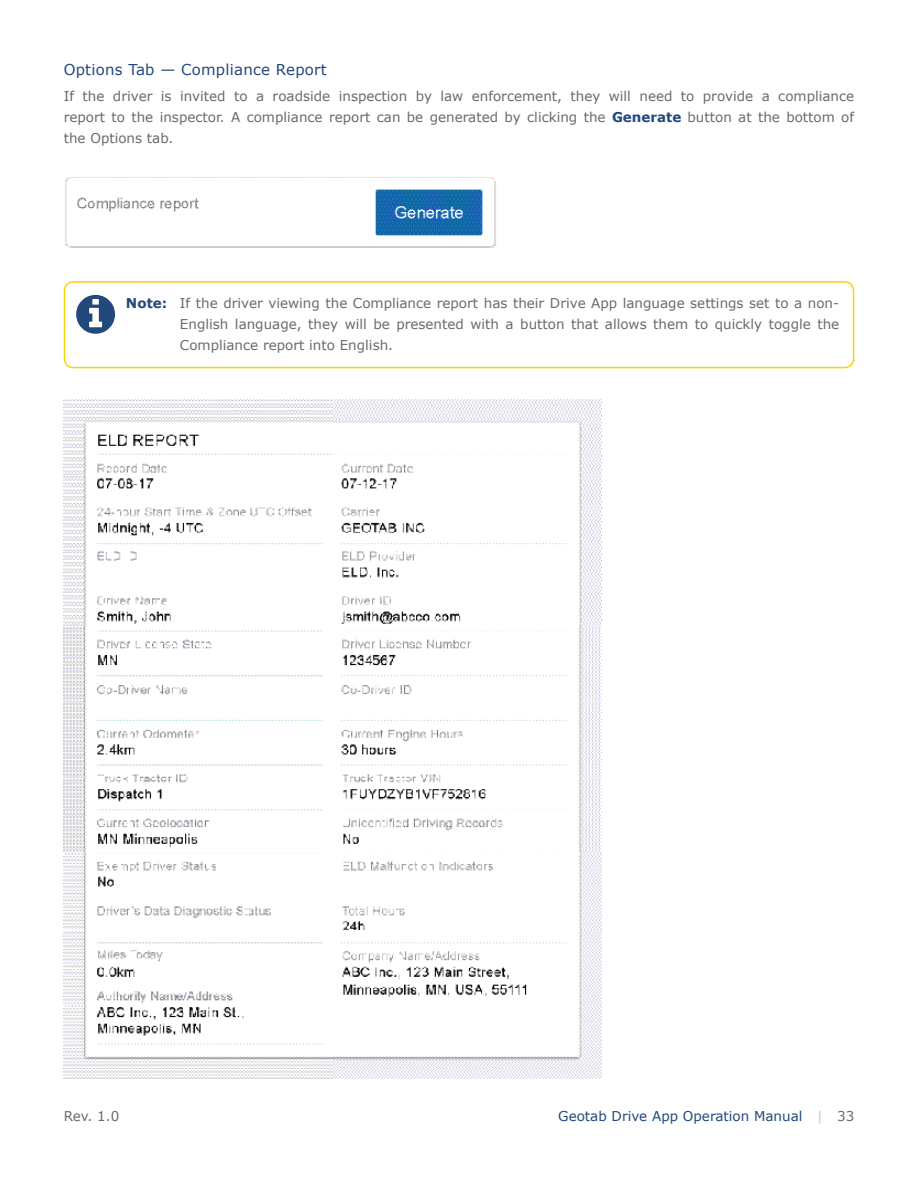
<style>
.page{position:relative;width:918px;height:1188px;background:#fff}
.page>*{position:absolute;margin:0;border:0;box-sizing:border-box;transform-origin:0 0}
.t1{font:15px "Verdana";letter-spacing:.015em;color:#23487c}
.t2{font:13.5px/21px "Verdana";color:#696a6d;text-align:justify}
.t3{font:13.5px "Verdana";color:#23487c}
.s1{font-weight:700;color:#23487c}
.s2{color:#c9cbcd}
.s3{color:#696a6d}
</style>
<div class="page">
<svg style="left:76px;top:295px;width:39px;height:39px"></svg>
<div style="left:64px;top:281px;width:790px;height:87px;border:2px solid #f9d10a;border-radius:9px"></div>
<img style="left:65px;top:177px;width:431px;height:71px">
<img style="left:63px;top:400px;width:538px;height:679px">
<p class="t1" style="left:64px;top:59px;width:265px">Options Tab — Compliance Report</p>
<p class="t2" style="left:64px;top:85px;width:792px">If the driver is invited to a roadside inspection by law enforcement, they will need to provide a compliance report to the inspector. A compliance report can be generated by clicking the <span class="s1">Generate</span> button at the bottom of the Options tab.</p>
<p class="t2" style="left:180px;top:292px;width:661px;text-indent:-54px"><span class="s1">Note:</span> If the driver viewing the Compliance report has their Drive App language settings set to a non-English language, they will be presented with a button that allows them to quickly toggle the Compliance report into English.</p>
<p class="t2" style="left:64px;top:1105px;width:57px">Rev. 1.0</p>
<p class="t3" style="left:558px;top:1107px;width:298px">Geotab Drive App Operation Manual <span class="s2">|</span> <span class="s3">33</span></p>
</div>
